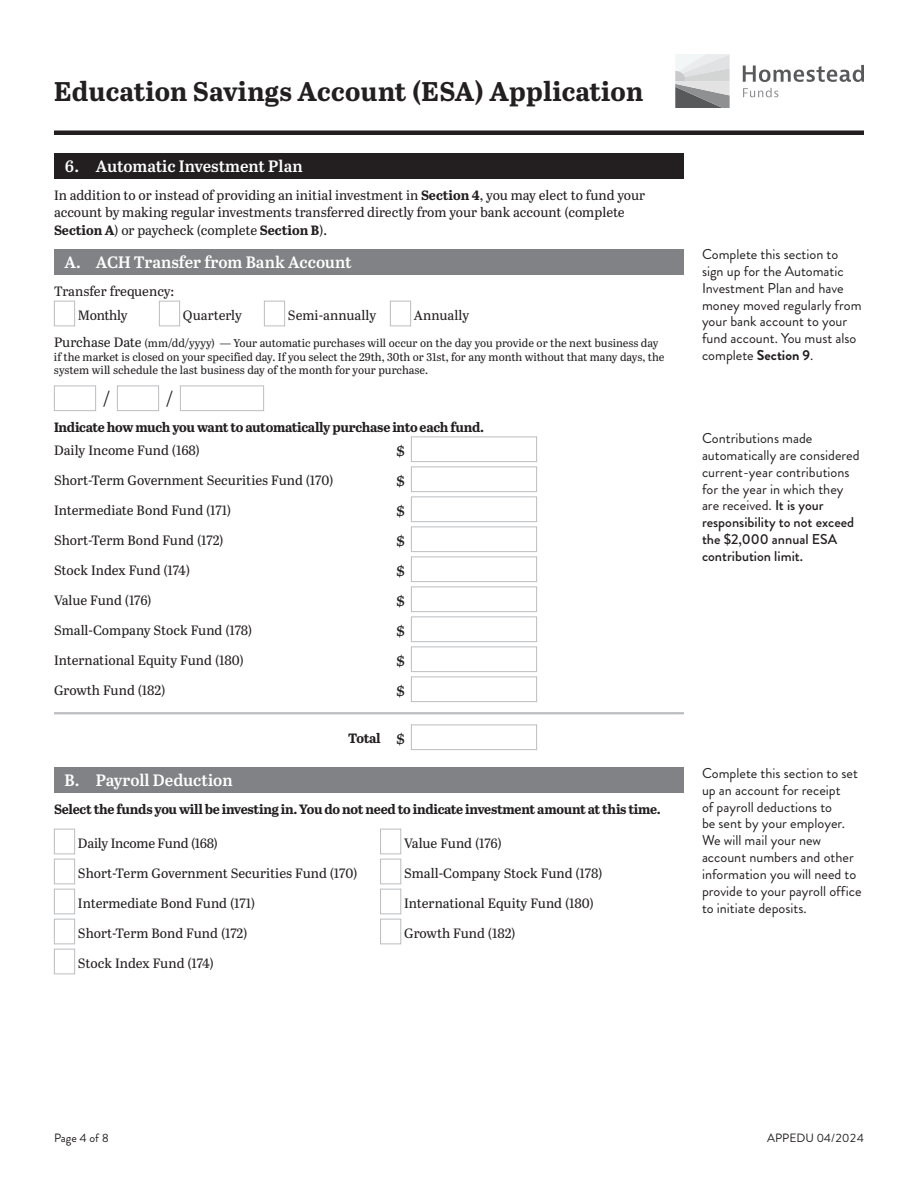
<style>
.page{position:relative;width:918px;height:1188px;background:#fff}
.page>*{position:absolute;margin:0;border:0;box-sizing:border-box;transform-origin:0 0}
.t1{font:700 27px "Abril Text";letter-spacing:.01em;color:#231f20}
.t2{font:18px "Abril Text";color:#231f20}
.t3{font:600 16.5px "Abril Text";color:#fff}
.t4{font:14.25px/16.8px "Brandon Grotesque";color:#231f20}
.t5{font:13.5px/18px "Abril Text";color:#231f20}
.t6{font:700 13.5px "Abril Text";letter-spacing:-.02em;color:#231f20}
.t7{font:13.5px "Abril Text";letter-spacing:-.02em;color:#231f20}
.t8{font:12px "Brandon Grotesque";color:#231f20}
.t9{font:11.25px/13.5px "Abril Text";letter-spacing:-.005em;color:#231f20}
.s1{font-weight:700}
.s2{font-size:13.5px}
.s3{font-weight:400;font-size:18px}
.s4{font-weight:500}
</style>
<div class="page">
<svg style="left:743px;top:65px;width:121px;height:17px"></svg>
<svg style="left:743px;top:88px;width:35px;height:9px"></svg>
<svg style="left:675px;top:54px;width:55px;height:54px;background:#bdbfc0"></svg>
<div style="left:54px;top:130px;width:810px;height:5px;background:#231f20"></div>
<div style="left:54px;top:153px;width:630px;height:25px;background:#231f20"></div>
<div style="left:54px;top:250px;width:630px;height:25px;background:#808285"></div>
<div style="left:54px;top:301px;width:21px;height:25px;background:#fff;border:1px solid #bcbdc0"></div>
<div style="left:159px;top:301px;width:21px;height:25px;background:#fff;border:1px solid #bcbdc0"></div>
<div style="left:264px;top:301px;width:21px;height:25px;background:#fff;border:1px solid #bcbdc0"></div>
<div style="left:390px;top:301px;width:21px;height:25px;background:#fff;border:1px solid #bcbdc0"></div>
<div style="left:54px;top:386px;width:42px;height:25px;background:#fff;border:1px solid #bcbdc0"></div>
<div style="left:117px;top:386px;width:42px;height:25px;background:#fff;border:1px solid #bcbdc0"></div>
<div style="left:180px;top:386px;width:84px;height:25px;background:#fff;border:1px solid #bcbdc0"></div>
<div style="left:411px;top:436px;width:126px;height:26px;background:#fff;border:1px solid #bcbdc0"></div>
<div style="left:411px;top:466px;width:126px;height:26px;background:#fff;border:1px solid #bcbdc0"></div>
<div style="left:411px;top:496px;width:126px;height:26px;background:#fff;border:1px solid #bcbdc0"></div>
<div style="left:411px;top:526px;width:126px;height:26px;background:#fff;border:1px solid #bcbdc0"></div>
<div style="left:411px;top:556px;width:126px;height:26px;background:#fff;border:1px solid #bcbdc0"></div>
<div style="left:411px;top:586px;width:126px;height:26px;background:#fff;border:1px solid #bcbdc0"></div>
<div style="left:411px;top:616px;width:126px;height:26px;background:#fff;border:1px solid #bcbdc0"></div>
<div style="left:411px;top:646px;width:126px;height:26px;background:#fff;border:1px solid #bcbdc0"></div>
<div style="left:411px;top:676px;width:126px;height:26px;background:#fff;border:1px solid #bcbdc0"></div>
<hr style="left:54px;top:712px;width:630px;height:2px;background:#bcbdc0">
<div style="left:411px;top:724px;width:126px;height:26px;background:#fff;border:1px solid #bcbdc0"></div>
<div style="left:54px;top:767px;width:630px;height:26px;background:#808285"></div>
<div style="left:54px;top:829px;width:21px;height:25px;background:#fff;border:1px solid #bcbdc0"></div>
<div style="left:54px;top:859px;width:21px;height:25px;background:#fff;border:1px solid #bcbdc0"></div>
<div style="left:54px;top:889px;width:21px;height:25px;background:#fff;border:1px solid #bcbdc0"></div>
<div style="left:54px;top:919px;width:21px;height:25px;background:#fff;border:1px solid #bcbdc0"></div>
<div style="left:54px;top:949px;width:21px;height:25px;background:#fff;border:1px solid #bcbdc0"></div>
<div style="left:380px;top:829px;width:21px;height:25px;background:#fff;border:1px solid #bcbdc0"></div>
<div style="left:380px;top:859px;width:21px;height:25px;background:#fff;border:1px solid #bcbdc0"></div>
<div style="left:380px;top:889px;width:21px;height:25px;background:#fff;border:1px solid #bcbdc0"></div>
<div style="left:380px;top:919px;width:21px;height:25px;background:#fff;border:1px solid #bcbdc0"></div>
<h1 class="t1" style="left:54px;top:72px;width:591px">Education Savings Account (ESA) Application</h1>
<p class="t3" style="left:64px;top:154px;width:240px">6. Automatic Investment Plan</p>
<p class="t5" style="left:54px;top:185px;width:593px">In addition to or instead of providing an initial investment in <span class="s1">Section 4</span>, you may elect to fund your account by making regular investments transferred directly from your bank account (complete<br><span class="s1">Section A</span>) or paycheck (complete <span class="s1">Section B</span>).</p>
<p class="t3" style="left:64px;top:250px;width:289px">A. ACH Transfer from Bank Account</p>
<p class="t5" style="left:78px;top:279px;width:98px;line-height:23.2px;text-indent:-24px">Transfer frequency:<br>Monthly</p>
<p class="t5" style="left:183px;top:305px;width:61px">Quarterly</p>
<p class="t5" style="left:288px;top:305px;width:90px">Semi-annually</p>
<p class="t5" style="left:414px;top:305px;width:57px">Annually</p>
<p class="t9" style="left:54px;top:336px;width:612px"><span class="s2">Purchase Date</span> (mm/dd/yyyy) — Your automatic purchases will occur on the day you provide or the next business day if the market is closed on your specified day. If you select the 29th, 30th or 31st, for any month without that many days, the system will schedule the last business day of the month for your purchase.</p>
<h2 class="t2" style="left:103px;top:386px;width:8px">/</h2>
<h2 class="t2" style="left:166px;top:386px;width:8px">/</h2>
<p class="t6" style="left:54px;top:417px;width:432px">Indicate how much you want to automatically purchase into each fund.</p>
<p class="t5" style="left:54px;top:441px;width:147px">Daily Income Fund (168)</p>
<h2 class="t2" style="left:396px;top:437px;width:11px">$</h2>
<p class="t5" style="left:54px;top:471px;width:281px">Short-Term Government Securities Fund (170)</p>
<h2 class="t2" style="left:396px;top:467px;width:11px">$</h2>
<p class="t5" style="left:54px;top:501px;width:179px">Intermediate Bond Fund (171)</p>
<h2 class="t2" style="left:396px;top:497px;width:11px">$</h2>
<p class="t5" style="left:54px;top:531px;width:171px">Short-Term Bond Fund (172)</p>
<h2 class="t2" style="left:396px;top:527px;width:11px">$</h2>
<p class="t5" style="left:54px;top:561px;width:138px">Stock Index Fund (174)</p>
<h2 class="t2" style="left:396px;top:557px;width:11px">$</h2>
<p class="t5" style="left:54px;top:591px;width:99px">Value Fund (176)</p>
<h2 class="t2" style="left:396px;top:587px;width:11px">$</h2>
<p class="t5" style="left:54px;top:621px;width:200px">Small-Company Stock Fund (178)</p>
<h2 class="t2" style="left:396px;top:617px;width:11px">$</h2>
<p class="t5" style="left:54px;top:651px;width:191px">International Equity Fund (180)</p>
<h2 class="t2" style="left:396px;top:647px;width:11px">$</h2>
<p class="t5" style="left:54px;top:681px;width:113px">Growth Fund (182)</p>
<h2 class="t2" style="left:396px;top:677px;width:11px">$</h2>
<p class="t6" style="left:348px;top:728px;width:59px">Total <span class="s3">$</span></p>
<p class="t3" style="left:64px;top:768px;width:170px">B. Payroll Deduction</p>
<p class="t6" style="left:54px;top:799px;width:608px">Select the funds you will be investing in. You do not need to indicate investment amount at this time.</p>
<p class="t7" style="left:78px;top:833px;width:142px">Daily Income Fund (168)</p>
<p class="t5" style="left:78px;top:863px;width:281px">Short-Term Government Securities Fund (170)</p>
<p class="t5" style="left:78px;top:893px;width:179px">Intermediate Bond Fund (171)</p>
<p class="t5" style="left:78px;top:923px;width:171px">Short-Term Bond Fund (172)</p>
<p class="t5" style="left:78px;top:953px;width:138px">Stock Index Fund (174)</p>
<p class="t5" style="left:404px;top:833px;width:99px">Value Fund (176)</p>
<p class="t5" style="left:404px;top:863px;width:200px">Small-Company Stock Fund (178)</p>
<p class="t5" style="left:404px;top:893px;width:191px">International Equity Fund (180)</p>
<p class="t5" style="left:404px;top:923px;width:113px">Growth Fund (182)</p>
<p class="t4" style="left:702px;top:246px;width:161px">Complete this section to sign up for the Automatic<br>Investment Plan and have money moved regularly from your bank account to your fund account. You must also complete <span class="s1">Section 9</span>.</p>
<p class="t4" style="left:702px;top:430px;width:159px">Contributions made automatically are considered current-year contributions for the year in which they are received. <span class="s4">It is your responsibility to not exceed the $2,000 annual ESA contribution limit.</span></p>
<p class="t4" style="left:702px;top:765px;width:161px">Complete this section to set up an account for receipt<br>of payroll deductions to<br>be sent by your employer.<br>We will mail your new account numbers and other information you will need to provide to your payroll office to initiate deposits.</p>
<p class="t8" style="left:54px;top:1130px;width:56px">Page 4 of 8</p>
<p class="t8" style="left:767px;top:1130px;width:98px">APPEDU 04/2024</p>
</div>
